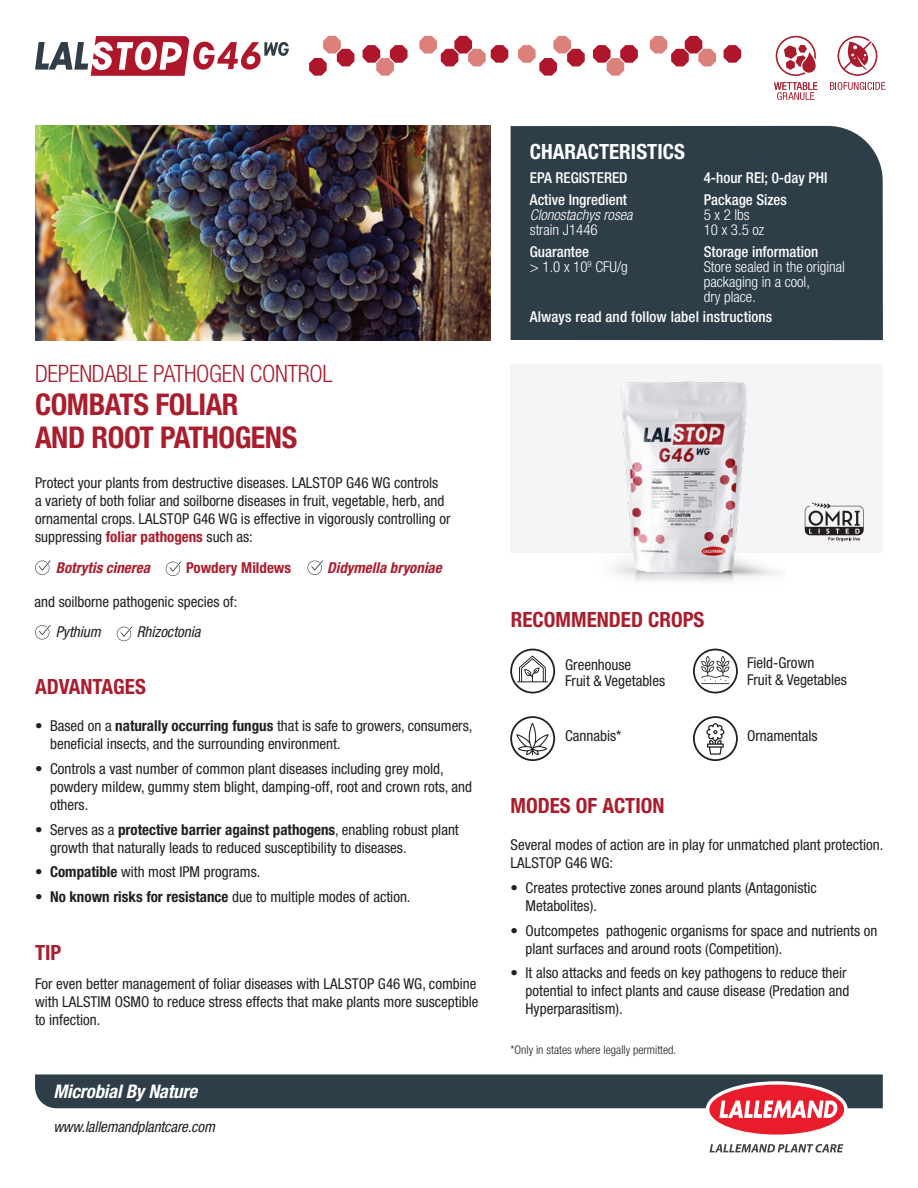
<style>
.page{position:relative;width:918px;height:1188px;background:#fff}
.page>*{position:absolute;margin:0;border:0;box-sizing:border-box;transform-origin:0 0}
.t1{font:700 condensed 30px "Helvetica Neue LT Std";letter-spacing:-.015em;color:#aa1d2d}
.SMALL_TITLE{font:300 condensed 24px "Helvetica Neue LT Std";letter-spacing:-.015em;color:#aa1d2d}
.SUBTITLE{font:700 condensed 21px "Helvetica Neue LT Std";color:#aa1d2d}
.SUBTITLE-2{font:700 condensed 21px "Helvetica Neue LT Std";color:#fff}
.t2{font:italic 700 condensed 18.75px "Helvetica Neue LT Std";letter-spacing:-.01em;color:#fff}
.COPY{font:condensed 15px/18px "Helvetica Neue LT Std";color:#231f20}
.BULLET_POINTS{font:condensed 15px/18px "Helvetica Neue LT Std";color:#231f20}
.Characteristics_Bold{font:500 condensed 15px "Helvetica Neue LT Std";color:#fff}
.Characteristics_Ligh{font:300 condensed 15px/15px "Helvetica Neue LT Std";color:#fff}
.BULLET_POINTS-2{font:italic condensed 15px "Helvetica Neue LT Std";letter-spacing:-.01em;color:#231f20}
.SUBTITLE-3{font:500 condensed 15px "Helvetica Neue LT Std";letter-spacing:.01em;color:#fff}
.BULLET_POINTS-3{font:italic 700 condensed 15px "Helvetica Neue LT Std";color:#aa1d2d}
.Characteristics_Ligh-2{font:italic 300 condensed 15px/15px "Helvetica Neue LT Std";color:#fff}
.BULLET_POINTS-4{font:700 condensed 15px "Helvetica Neue LT Std";color:#aa1d2d}
.Reference_Copy{font:300 condensed 12px "Helvetica Neue LT Std";color:#231f20}
.s1{font-weight:700;color:#aa1d2d}
.s2{font-weight:700}
.s3{font-style:normal}
</style>
<div class="page">
<div style="left:511px;top:126px;width:372px;height:214px;background:#2e3e49"></div>
<svg style="left:710px;top:1144px;width:133px;height:9px"></svg>
<svg style="left:35px;top:1074px;width:848px;height:61px"></svg>
<div style="left:511px;top:364px;width:372px;height:189px;background:#f4f5f6"></div>
<svg style="left:830px;top:82px;width:55px;height:8px"></svg>
<svg style="left:838px;top:36px;width:39px;height:40px"></svg>
<svg style="left:363px;top:45px;width:45px;height:31px"></svg>
<svg style="left:518px;top:36px;width:67px;height:40px"></svg>
<svg style="left:419px;top:36px;width:89px;height:30px"></svg>
<svg style="left:309px;top:36px;width:45px;height:40px"></svg>
<svg style="left:593px;top:45px;width:45px;height:31px"></svg>
<svg style="left:650px;top:36px;width:66px;height:30px"></svg>
<svg style="left:724px;top:45px;width:17px;height:18px"></svg>
<svg style="left:35px;top:36px;width:254px;height:40px"></svg>
<svg style="left:776px;top:36px;width:40px;height:40px"></svg>
<svg style="left:774px;top:82px;width:43px;height:18px"></svg>
<svg style="left:35px;top:561px;width:16px;height:14px"></svg>
<svg style="left:35px;top:625px;width:16px;height:15px"></svg>
<svg style="left:166px;top:562px;width:15px;height:14px"></svg>
<svg style="left:117px;top:627px;width:16px;height:14px"></svg>
<svg style="left:308px;top:561px;width:15px;height:14px"></svg>
<svg style="left:805px;top:502px;width:59px;height:39px"></svg>
<img style="left:35px;top:126px;width:456px;height:214px">
<svg style="left:510px;top:716px;width:45px;height:45px"></svg>
<svg style="left:693px;top:716px;width:45px;height:45px"></svg>
<svg style="left:510px;top:649px;width:45px;height:44px"></svg>
<svg style="left:693px;top:649px;width:45px;height:44px"></svg>
<img style="left:613px;top:381px;width:166px;height:201px">
<p class="SMALL_TITLE" style="left:35px;top:359px;width:299px">DEPENDABLE PATHOGEN CONTROL</p>
<p class="t1" style="left:35px;top:386px;width:205px">COMBATS FOLIAR</p>
<p class="t1" style="left:35px;top:419px;width:264px">AND ROOT PATHOGENS</p>
<p class="COPY" style="left:35px;top:473px;width:417px">Protect your plants from destructive diseases. LALSTOP G46 WG controls<br>a variety of both foliar and soilborne diseases in fruit, vegetable, herb, and ornamental crops. LALSTOP G46 WG is effective in vigorously controlling or suppressing <span class="s1">foliar pathogens</span> such as:</p>
<p class="BULLET_POINTS-3" style="left:56px;top:558px;width:96px">Botrytis cinerea</p>
<p class="BULLET_POINTS-4" style="left:186px;top:558px;width:107px">Powdery Mildews</p>
<p class="BULLET_POINTS-3" style="left:327px;top:558px;width:116px">Didymella bryoniae</p>
<p class="COPY" style="left:35px;top:592px;width:204px">and soilborne pathogenic species of:</p>
<p class="BULLET_POINTS-2" style="left:56px;top:623px;width:46px">Pythium</p>
<p class="BULLET_POINTS-2" style="left:137px;top:623px;width:65px">Rhizoctonia</p>
<p class="SUBTITLE" style="left:35px;top:674px;width:112px">ADVANTAGES</p>
<p class="COPY" style="left:50px;top:717px;width:424px;text-indent:-15px">• Based on a <span class="s2">naturally occurring fungus</span> that is safe to growers, consumers, beneficial insects, and the surrounding environment.</p>
<p class="COPY" style="left:50px;top:760px;width:423px;text-indent:-15px">• Controls a vast number of common plant diseases including grey mold, powdery mildew, gummy stem blight, damping-off, root and crown rots, and others.</p>
<p class="COPY" style="left:50px;top:820px;width:410px;text-indent:-15px">• Serves as a <span class="s2">protective barrier against pathogens</span>, enabling robust plant growth that naturally leads to reduced susceptibility to diseases.</p>
<p class="COPY" style="left:35px;top:863px;width:227px"><span class="s2">• Compatible</span> with most IPM programs.</p>
<p class="COPY" style="left:35px;top:888px;width:377px"><span class="s2">• No known risks for resistance</span> due to multiple modes of action.</p>
<p class="SUBTITLE" style="left:35px;top:940px;width:28px">TIP</p>
<p class="COPY" style="left:35px;top:975px;width:445px">For even better management of foliar diseases with LALSTOP G46 WG, combine with LALSTIM OSMO to reduce stress effects that make plants more susceptible to infection.</p>
<p class="t2" style="left:53px;top:1080px;width:145px">Microbial By Nature</p>
<p class="BULLET_POINTS-2" style="left:53px;top:1118px;width:163px">www.lallemandplantcare.com</p>
<p class="SUBTITLE-2" style="left:530px;top:138px;width:157px">CHARACTERISTICS</p>
<p class="Characteristics_Bold" style="left:530px;top:169px;width:99px">EPA REGISTERED</p>
<p class="Characteristics_Bold" style="left:530px;top:191px;width:99px">Active Ingredient</p>
<p class="Characteristics_Ligh-2" style="left:530px;top:208px;width:104px">Clonostachys rosea <span class="s3">strain J1446</span></p>
<p class="Characteristics_Bold" style="left:530px;top:243px;width:61px">Guarantee</p>
<p class="Characteristics_Ligh" style="left:530px;top:259px;width:100px">&gt; 1.0 x 10<sup>9</sup> CFU/g</p>
<p class="Characteristics_Bold" style="left:704px;top:169px;width:125px">4-hour REI; 0-day PHI</p>
<p class="Characteristics_Bold" style="left:704px;top:191px;width:85px">Package Sizes</p>
<p class="Characteristics_Ligh" style="left:704px;top:207px;width:48px">5 x 2 lbs</p>
<p class="Characteristics_Ligh" style="left:704px;top:222px;width:62px">10 x 3.5 oz</p>
<p class="Characteristics_Bold" style="left:704px;top:243px;width:116px">Storage information</p>
<p class="Characteristics_Ligh" style="left:704px;top:259px;width:143px">Store sealed in the original packaging in a cool,</p>
<p class="Characteristics_Ligh" style="left:704px;top:289px;width:54px">dry place.</p>
<p class="SUBTITLE-3" style="left:530px;top:308px;width:244px">Always read and follow label instructions</p>
<p class="SUBTITLE" style="left:511px;top:607px;width:195px">RECOMMENDED CROPS</p>
<p class="BULLET_POINTS" style="left:565px;top:655px;width:68px">Greenhouse</p>
<p class="BULLET_POINTS" style="left:565px;top:672px;width:101px">Fruit &amp; Vegetables</p>
<p class="BULLET_POINTS" style="left:747px;top:654px;width:69px">Field-Grown</p>
<p class="BULLET_POINTS" style="left:747px;top:670px;width:101px">Fruit &amp; Vegetables</p>
<p class="BULLET_POINTS" style="left:565px;top:727px;width:58px">Cannabis*</p>
<p class="BULLET_POINTS" style="left:747px;top:727px;width:72px">Ornamentals</p>
<p class="SUBTITLE" style="left:511px;top:793px;width:155px">MODES OF ACTION</p>
<p class="BULLET_POINTS" style="left:511px;top:836px;width:374px">Several modes of action are in play for unmatched plant protection.<br>LALSTOP G46 WG:</p>
<p class="COPY" style="left:526px;top:878px;width:293px;text-indent:-15px">• Creates protective zones around plants (Antagonistic<br>Metabolites).</p>
<p class="COPY" style="left:526px;top:921px;width:353px;text-indent:-15px">• Outcompetes pathogenic organisms for space and nutrients on plant surfaces and around roots (Competition).</p>
<p class="COPY" style="left:526px;top:964px;width:325px;text-indent:-15px">• It also attacks and feeds on key pathogens to reduce their potential to infect plants and cause disease (Predation and<br>Hyperparasitism).</p>
<p class="Reference_Copy" style="left:511px;top:1043px;width:167px">*Only in states where legally permitted.</p>
</div>
